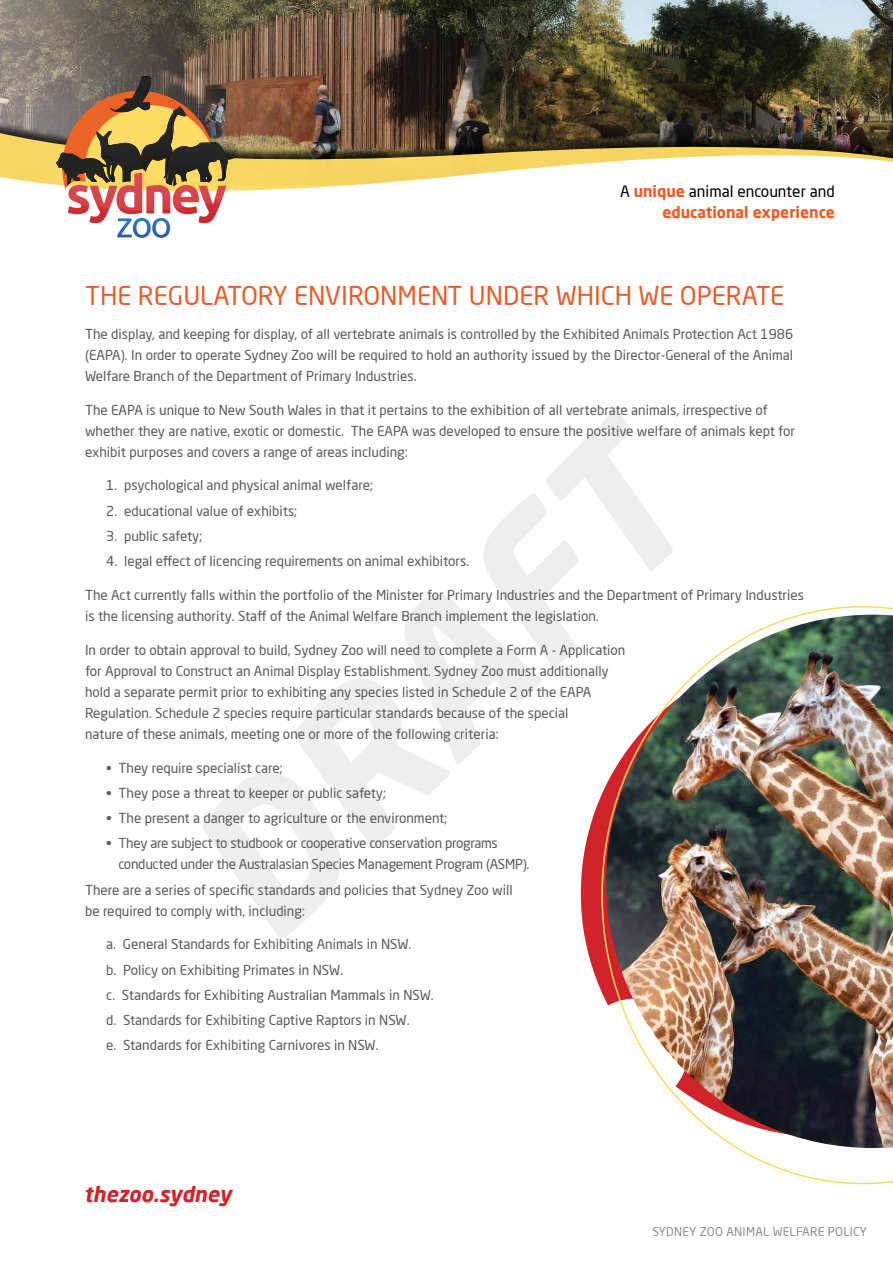
<style>
.page{position:relative;width:893px;height:1263px;background:#fff}
.page>*{position:absolute;margin:0;border:0;box-sizing:border-box;transform-origin:0 0}
.t1{font:italic 700 189.75px "Neo Sans Pro";color:#58595b}
.t2{font:25.5px "Neo Sans Pro";color:#ea5c27}
.t3{font:italic 700 21px "Neo Sans Pro";color:#d2232a}
.t4{font:700 15.45px/20.5px "Neo Sans Pro";color:#ea5c27;text-align:right}
.t5{font:13.5px/21px "Neo Sans Pro";color:#58595b}
.t6{font:13.5px/21px "Neo Sans Pro";letter-spacing:-.02em;color:#58595b}
.t7{font:12px "Neo Sans Pro";letter-spacing:.02em;color:#58595b}
.s1{font-weight:400;color:#000}
</style>
<div class="page">
<img style="left:0;top:0;width:893px;height:108px">
<img style="left:0;top:108px;width:893px;height:12px">
<img style="left:0;top:120px;width:893px;height:11px">
<svg style="left:0;top:131px;width:893px;height:97px"></svg>
<img style="left:117px;top:218px;width:53px;height:20px">
<svg style="left:56px;top:77px;width:178px;height:115px;background:#907249"></svg>
<img style="left:110px;top:77px;width:42px;height:36px">
<img style="left:68px;top:173px;width:150px;height:41px">
<svg style="left:581px;top:796px;width:20px;height:194px;fill:#d2232a"></svg>
<img style="left:601px;top:606px;width:292px;height:578px">
<p class="t4" style="left:620px;top:181px;width:216px"><span class="s1">A</span> unique <span class="s1">animal encounter and </span>educational experience</p>
<h2 class="t2" style="left:85px;top:280px;width:701px">THE REGULATORY ENVIRONMENT UNDER WHICH WE OPERATE</h2>
<p class="t5" style="left:85px;top:323px;width:710px;text-align:justify">The display, and keeping for display, of all vertebrate animals is controlled by the Exhibited Animals Protection Act 1986 (EAPA). In order to operate Sydney Zoo will be required to hold an authority issued by the Director-General of the Animal Welfare Branch of the Department of Primary Industries.</p>
<p class="t5" style="left:85px;top:399px;width:711px">The EAPA is unique to New South Wales in that it pertains to the exhibition of all vertebrate animals, irrespective of whether they are native, exotic or domestic. The EAPA was developed to ensure the positive welfare of animals kept for exhibit purposes and covers a range of areas including:</p>
<p class="t5" style="left:106px;top:475px;width:268px">1. psychological and physical animal welfare;</p>
<p class="t5" style="left:106px;top:500px;width:192px">2. educational value of exhibits;</p>
<p class="t5" style="left:106px;top:525px;width:98px">3. public safety;</p>
<p class="t5" style="left:106px;top:550px;width:364px">4. legal effect of licencing requirements on animal exhibitors.</p>
<p class="t5" style="left:85px;top:584px;width:721px">The Act currently falls within the portfolio of the Minister for Primary Industries and the Department of Primary Industries is the licensing authority. Staff of the Animal Welfare Branch implement the legislation.</p>
<p class="t5" style="left:85px;top:639px;width:542px">In order to obtain approval to build, Sydney Zoo will need to complete a Form A - Application for Approval to Construct an Animal Display Establishment. Sydney Zoo must additionally hold a separate permit prior to exhibiting any species listed in Schedule 2 of the EAPA Regulation. Schedule 2 species require particular standards because of the special<br>nature of these animals, meeting one or more of the following criteria:</p>
<p class="t5" style="left:106px;top:757px;width:178px">• They require specialist care;</p>
<p class="t5" style="left:106px;top:782px;width:281px">• They pose a threat to keeper or public safety;</p>
<p class="t5" style="left:106px;top:807px;width:343px">• The present a danger to agriculture or the environment;</p>
<p class="t6" style="left:119px;top:833px;width:412px;text-indent:-12px">• They are subject to studbook or cooperative conservation programs conducted under the Australasian Species Management Program (ASMP).</p>
<p class="t5" style="left:85px;top:879px;width:429px">There are a series of specific standards and policies that Sydney Zoo will be required to comply with, including:</p>
<p class="t5" style="left:106px;top:931px;width:329px;line-height:25.2px">a. General Standards for Exhibiting Animals in NSW.<br>b. Policy on Exhibiting Primates in NSW.<br>c. Standards for Exhibiting Australian Mammals in NSW. d. Standards for Exhibiting Captive Raptors in NSW.<br>e. Standards for Exhibiting Carnivores in NSW.</p>
<h1 class="t1" style="left:137px;top:815px;width:608px;rotate:-45deg">DRAFT</h1>
<h3 class="t3" style="left:84px;top:1180px;width:149px">thezoo.sydney</h3>
<p class="t7" style="left:652px;top:1224px;width:216px">SYDNEY ZOO ANIMAL WELFARE POLICY</p>
</div>
